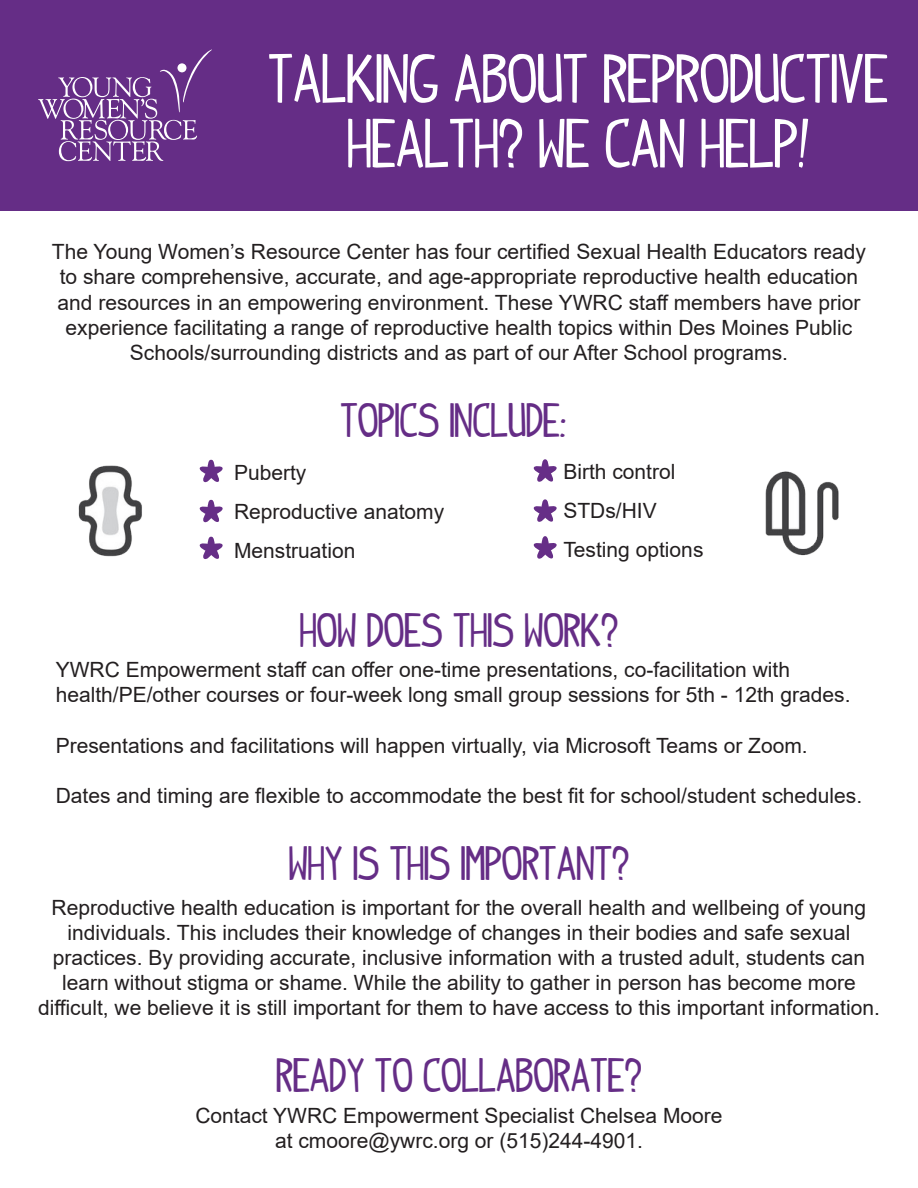
<style>
.page{position:relative;width:918px;height:1188px;background:#fff}
.page>*{position:absolute;margin:0;border:0;box-sizing:border-box;transform-origin:0 0}
.t1{font:54px/64.8px "Indy Pimp";color:#fff;text-align:center}
.t2{font:37.5px "Indy Pimp";color:#652d86}
.t3{font:21px/25.2px "Arial";color:#231f20;text-align:center}
</style>
<div class="page">
<div style="left:0;top:0;width:918px;height:211px;background:#652d86"></div>
<svg style="left:38px;top:49px;width:174px;height:112px"></svg>
<svg style="left:199px;top:460px;width:24px;height:23px"></svg>
<svg style="left:199px;top:500px;width:24px;height:23px"></svg>
<svg style="left:199px;top:536px;width:24px;height:23px"></svg>
<svg style="left:533px;top:459px;width:24px;height:23px"></svg>
<svg style="left:533px;top:499px;width:24px;height:23px"></svg>
<svg style="left:533px;top:536px;width:24px;height:23px"></svg>
<img style="left:78px;top:465px;width:64px;height:92px">
<img style="left:765px;top:471px;width:74px;height:85px">
<p class="t1" style="left:268px;top:48px;width:622px">TALKING ABOUT REPRODUCTIVE<br>HEALTH? WE CAN HELP!</p>
<p class="t3" style="left:52px;top:239px;width:815px">The Young Women’s Resource Center has four certified Sexual Health Educators ready to share comprehensive, accurate, and age-appropriate reproductive health education and resources in an empowering environment. These YWRC staff members have prior experience facilitating a range of reproductive health topics within Des Moines Public Schools/surrounding districts and as part of our After School programs.</p>
<p class="t2" style="left:340px;top:403px;width:227px">TOPICS INCLUDE:</p>
<p class="t3" style="left:234px;top:459px;width:74px">Puberty</p>
<p class="t3" style="left:234px;top:498px;width:212px">Reproductive anatomy</p>
<p class="t3" style="left:234px;top:537px;width:123px">Menstruation</p>
<p class="t3" style="left:563px;top:459px;width:114px">Birth control</p>
<p class="t3" style="left:563px;top:498px;width:95px">STDs/HIV</p>
<p class="t3" style="left:563px;top:537px;width:142px">Testing options</p>
<p class="t2" style="left:300px;top:613px;width:320px">HOW DOES THIS WORK?</p>
<p class="t3" style="left:56px;top:657px;width:736px">YWRC Empowerment staff can offer one-time presentations, co-facilitation with</p>
<p class="t3" style="left:56px;top:682px;width:796px">health/PE/other courses or four-week long small group sessions for 5th - 12th grades.</p>
<p class="t3" style="left:56px;top:732px;width:754px">Presentations and facilitations will happen virtually, via Microsoft Teams or Zoom.</p>
<p class="t3" style="left:56px;top:783px;width:808px">Dates and timing are flexible to accommodate the best fit for school/student schedules.</p>
<p class="t2" style="left:289px;top:846px;width:342px">WHY IS THIS IMPORTANT?</p>
<p class="t3" style="left:52px;top:895px;width:816px">Reproductive health education is important for the overall health and wellbeing of young individuals. This includes their knowledge of changes in their bodies and safe sexual</p>
<p class="t3" style="left:53px;top:945px;width:814px">practices. By providing accurate, inclusive information with a trusted adult, students can learn without stigma or shame. While the ability to gather in person has become more</p>
<p class="t3" style="left:38px;top:995px;width:843px">difficult, we believe it is still important for them to have access to this important information.</p>
<p class="t2" style="left:276px;top:1058px;width:367px">READY TO COLLABORATE?</p>
<p class="t3" style="left:195px;top:1103px;width:529px">Contact YWRC Empowerment Specialist Chelsea Moore</p>
<p class="t3" style="left:275px;top:1128px;width:369px">at cmoore@ywrc.org or (515)244-4901.</p>
</div>
